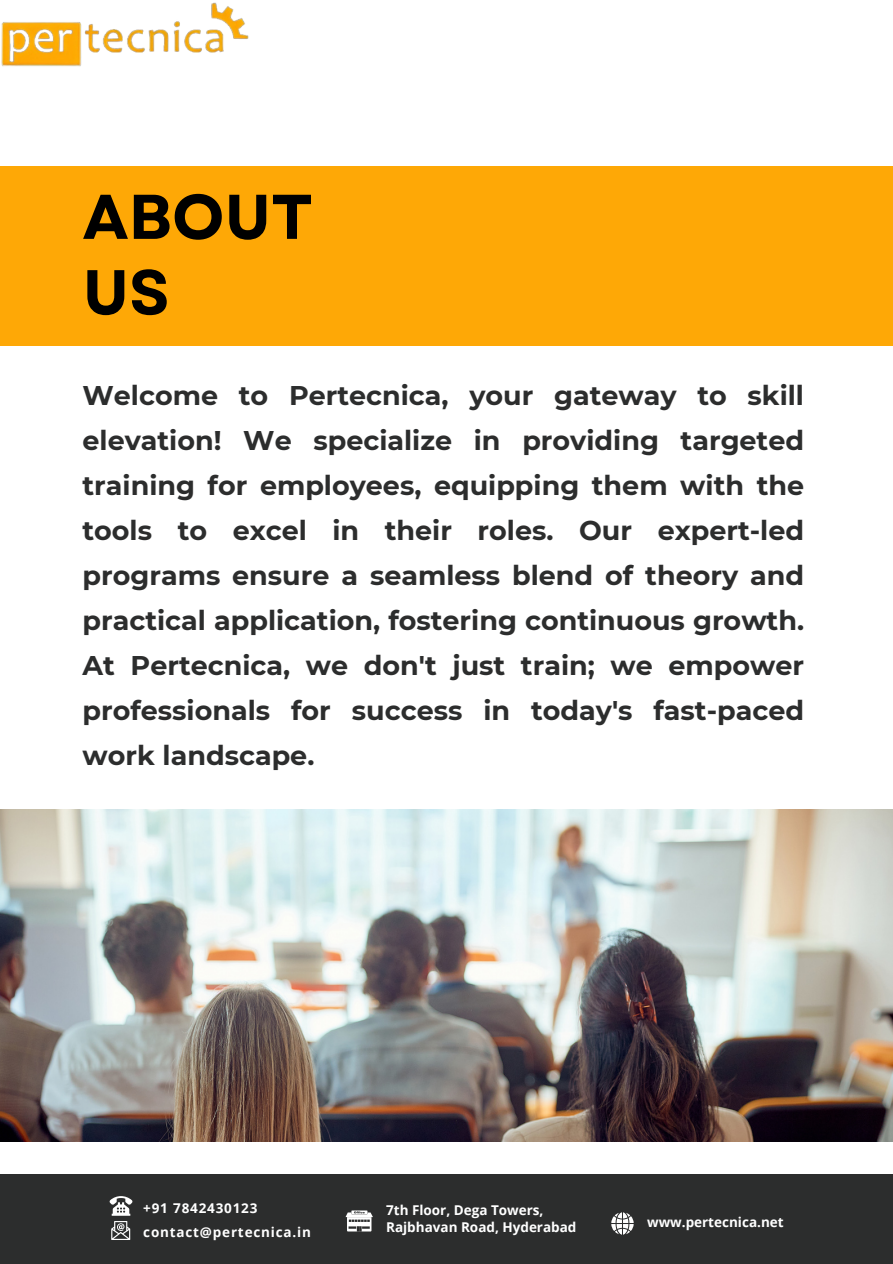
<style>
.page{position:relative;width:893px;height:1264px;background:#fff}
.page>*{position:absolute;margin:0;border:0;box-sizing:border-box;transform-origin:0 0}
.t1{font:700 63px "Garet";color:#000}
.t2{font:700 27px/45px "Montserrat";color:#2c2d2d;text-align:justify}
.t3{font:700 13.5px "Open Sans";color:#fff}
.t4{font:700 13.5px "Open Sans";letter-spacing:.06em;color:#fff}
</style>
<div class="page">
<div style="left:0;top:166px;width:892px;height:179px;background:#fea806"></div>
<img style="left:0;top:809px;width:892px;height:332px">
<img style="left:1px;top:2px;width:248px;height:65px">
<div style="left:0;top:1174px;width:892px;height:89px;background:#2c2d2d"></div>
<svg style="left:611px;top:1212px;width:22px;height:22px"></svg>
<svg style="left:345px;top:1210px;width:27px;height:21px"></svg>
<svg style="left:110px;top:1196px;width:22px;height:43px"></svg>
<p class="t1" style="left:82px;top:171px;width:232px">ABOUT</p>
<p class="t1" style="left:82px;top:247px;width:88px">US</p>
<p class="t2" style="left:82px;top:373px;width:723px">Welcome to Pertecnica, your gateway to skill elevation! We specialize in providing targeted training for employees, equipping them with the tools to excel in their roles. Our expert-led programs ensure a seamless blend of theory and practical application, fostering continuous growth.<br>At Pertecnica, we don't just train; we empower professionals for success in today's fast-paced work landscape.</p>
<p class="t4" style="left:143px;top:1198px;width:116px">+91 7842430123</p>
<p class="t4" style="left:143px;top:1222px;width:169px">contact@pertecnica.in</p>
<p class="t3" style="left:386px;top:1200px;width:159px">7th Floor, Dega Towers,</p>
<p class="t3" style="left:386px;top:1217px;width:192px">Rajbhavan Road, Hyderabad</p>
<p class="t3" style="left:647px;top:1212px;width:138px">www.pertecnica.net</p>
</div>
